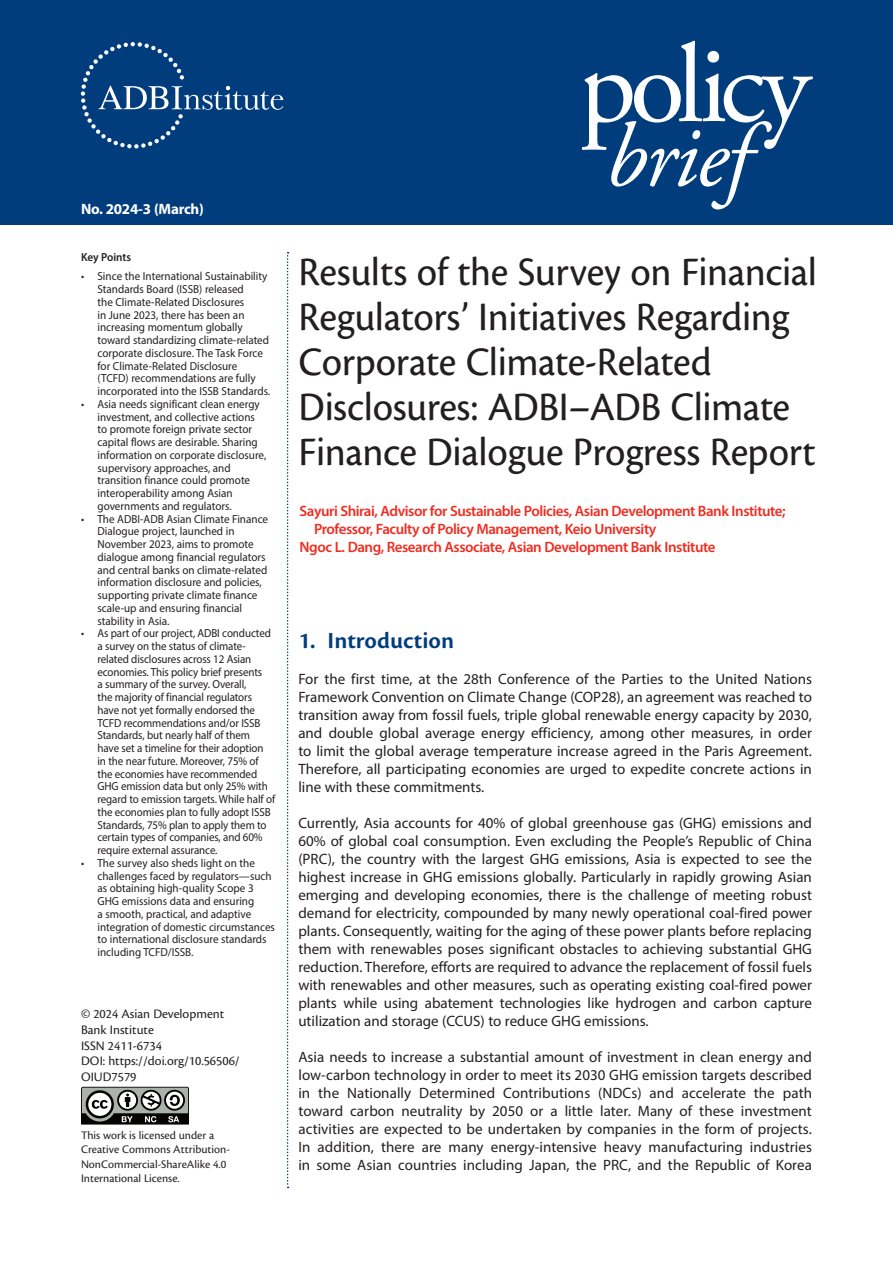
<style>
.page{position:relative;width:893px;height:1263px;background:#fff}
.page>*{position:absolute;margin:0;border:0;box-sizing:border-box;transform-origin:0 0}
.Photo_head{font:112.2px "Adobe Garamond Pro";letter-spacing:-.055em;color:#fff}
.Photo_head-2{font:italic 89.85px "Adobe Garamond Pro";letter-spacing:-.02em;color:#fff}
.Head_main{font:42px/45px "Cronos Pro Capt";letter-spacing:-.01em;color:#231f20;scale:.95 1}
.ADBI_brief_Head_1{font:24px "Cronos Pro Semibold Capt";letter-spacing:.005em;color:#013d7d}
.ADBI_brief_Body_text{font:15px/18px "Myriad Pro";color:#231f20;text-align:justify}
.Author{font:600 15px/18px "Myriad Pro";letter-spacing:-.03em;color:#ee2e22}
.Kicker{font:700 15px "Myriad Pro";letter-spacing:-.015em;color:#fff}
.ADBI_brief_Body_text-2{font:13.5px/15.8px "Cronos Pro";color:#231f20}
.ADBI_brief_Body_text-3{font:12px/14.4px "Cronos Pro";color:#231f20}
.t1{font:11.7px/12.8px "Myriad Pro";color:#231f20;scale:.95 1}
.t2{font:11.7px/12.8px "Myriad Pro";color:#231f20;scale:.94 1}
.ADBI_brief_Body_text-4{font:600 11.7px "Myriad Pro";letter-spacing:-.005em;color:#231f20;scale:.95 1}
</style>
<div class="page">
<div style="left:0;top:0;width:893px;height:225px;background:#013d7d"></div>
<svg style="left:287px;top:252px;width:2px;height:936px"></svg>
<svg style="left:81px;top:1087px;width:108px;height:38px"></svg>
<svg style="left:81px;top:42px;width:202px;height:106px"></svg>
<p class="Kicker" style="left:81px;top:200px;width:124px">No. 2024-3 (March)</p>
<p class="ADBI_brief_Body_text-4" style="left:81px;top:249px;width:54px">Key Points</p>
<p class="t1" style="left:98px;top:270px;width:183px;text-indent:-16px">• Since the International Sustainability Standards Board (ISSB) released<br>the Climate-Related Disclosures<br>in June 2023, there has been an increasing momentum globally toward standardizing climate-related corporate disclosure. The Task Force for Climate-Related Disclosure (TCFD) recommendations are fully incorporated into the ISSB Standards.</p>
<p class="t1" style="left:98px;top:397px;width:179px;text-indent:-16px">• Asia needs significant clean energy investment, and collective actions to promote foreign private sector capital flows are desirable. Sharing information on corporate disclosure, supervisory approaches, and transition finance could promote interoperability among Asian governments and regulators.</p>
<p class="t1" style="left:98px;top:512px;width:181px;text-indent:-16px">• The ADBI-ADB Asian Climate Finance Dialogue project, launched in November 2023, aims to promote dialogue among financial regulators and central banks on climate-related information disclosure and policies, supporting private climate finance scale-up and ensuring financial stability in Asia.</p>
<p class="t2" style="left:98px;top:627px;width:191px;text-indent:-16px">• As part of our project, ADBI conducted a survey on the status of climate&shy;related disclosures across 12 Asian economies. This policy brief presents<br>a summary of the survey. Overall,<br>the majority of financial regulators have not yet formally endorsed the TCFD recommendations and/or ISSB Standards, but nearly half of them<br>have set a timeline for their adoption<br>in the near future. Moreover, 75% of the economies have recommended GHG emission data but only 25% with regard to emission targets. While half of the economies plan to fully adopt ISSB Standards, 75% plan to apply them to certain types of companies, and 60% require external assurance.</p>
<p class="t1" style="left:98px;top:856px;width:188px;text-indent:-16px">• The survey also sheds light on the challenges faced by regulators—such as obtaining high-quality Scope 3<br>GHG emissions data and ensuring<br>a smooth, practical, and adaptive integration of domestic circumstances to international disclosure standards including TCFD/ISSB.</p>
<p class="ADBI_brief_Body_text-2" style="left:81px;top:1006px;width:145px">© 2024 Asian Development<br>Bank Institute</p>
<p class="ADBI_brief_Body_text-2" style="left:81px;top:1037px;width:82px">ISSN 2411-6734</p>
<p class="ADBI_brief_Body_text-2" style="left:81px;top:1053px;width:160px">DOI: https://doi.org/10.56506/<br>OIUD7579</p>
<p class="ADBI_brief_Body_text-3" style="left:81px;top:1128px;width:151px">This work is licensed under a<br>Creative Commons Attribution-<br>NonCommercial-ShareAlike 4.0<br>International License.</p>
<p class="Photo_head" style="left:579px;top:18px;width:233px">policy</p>
<p class="Photo_head-2" style="left:605px;top:103px;width:145px">brief</p>
<p class="Head_main" style="left:299px;top:249px;width:547px">Results of the Survey on Financial Regulators’ Initiatives Regarding Corporate Climate-Related Disclosures: ADBI–ADB Climate Finance Dialogue Progress Report</p>
<p class="Author" style="left:314px;top:502px;width:473px;text-indent:-15px">Sayuri Shirai, Advisor for Sustainable Policies, Asian Development Bank Institute;<br>Professor, Faculty of Policy Management, Keio University</p>
<p class="Author" style="left:300px;top:538px;width:417px">Ngoc L. Dang, Research Associate, Asian Development Bank Institute</p>
<p class="ADBI_brief_Head_1" style="left:298px;top:627px;width:157px">1. Introduction</p>
<p class="ADBI_brief_Body_text" style="left:298px;top:670px;width:515px">For the first time, at the 28th Conference of the Parties to the United Nations Framework Convention on Climate Change (COP28), an agreement was reached to transition away from fossil fuels, triple global renewable energy capacity by 2030, and double global average energy efficiency, among other measures, in order to limit the global average temperature increase agreed in the Paris Agreement.<br>Therefore, all participating economies are urged to expedite concrete actions in line with these commitments.</p>
<p class="ADBI_brief_Body_text" style="left:298px;top:814px;width:515px">Currently, Asia accounts for 40% of global greenhouse gas (GHG) emissions and 60% of global coal consumption. Even excluding the People’s Republic of China (PRC), the country with the largest GHG emissions, Asia is expected to see the highest increase in GHG emissions globally. Particularly in rapidly growing Asian emerging and developing economies, there is the challenge of meeting robust demand for electricity, compounded by many newly operational coal-fired power plants. Consequently, waiting for the aging of these power plants before replacing them with renewables poses significant obstacles to achieving substantial GHG reduction. Therefore, efforts are required to advance the replacement of fossil fuels with renewables and other measures, such as operating existing coal-fired power plants while using abatement technologies like hydrogen and carbon capture utilization and storage (CCUS) to reduce GHG emissions.</p>
<p class="ADBI_brief_Body_text" style="left:298px;top:1048px;width:515px">Asia needs to increase a substantial amount of investment in clean energy and low-carbon technology in order to meet its 2030 GHG emission targets described in the Nationally Determined Contributions (NDCs) and accelerate the path toward carbon neutrality by 2050 or a little later. Many of these investment activities are expected to be undertaken by companies in the form of projects.<br>In addition, there are many energy-intensive heavy manufacturing industries in some Asian countries including Japan, the PRC, and the Republic of Korea</p>
</div>
